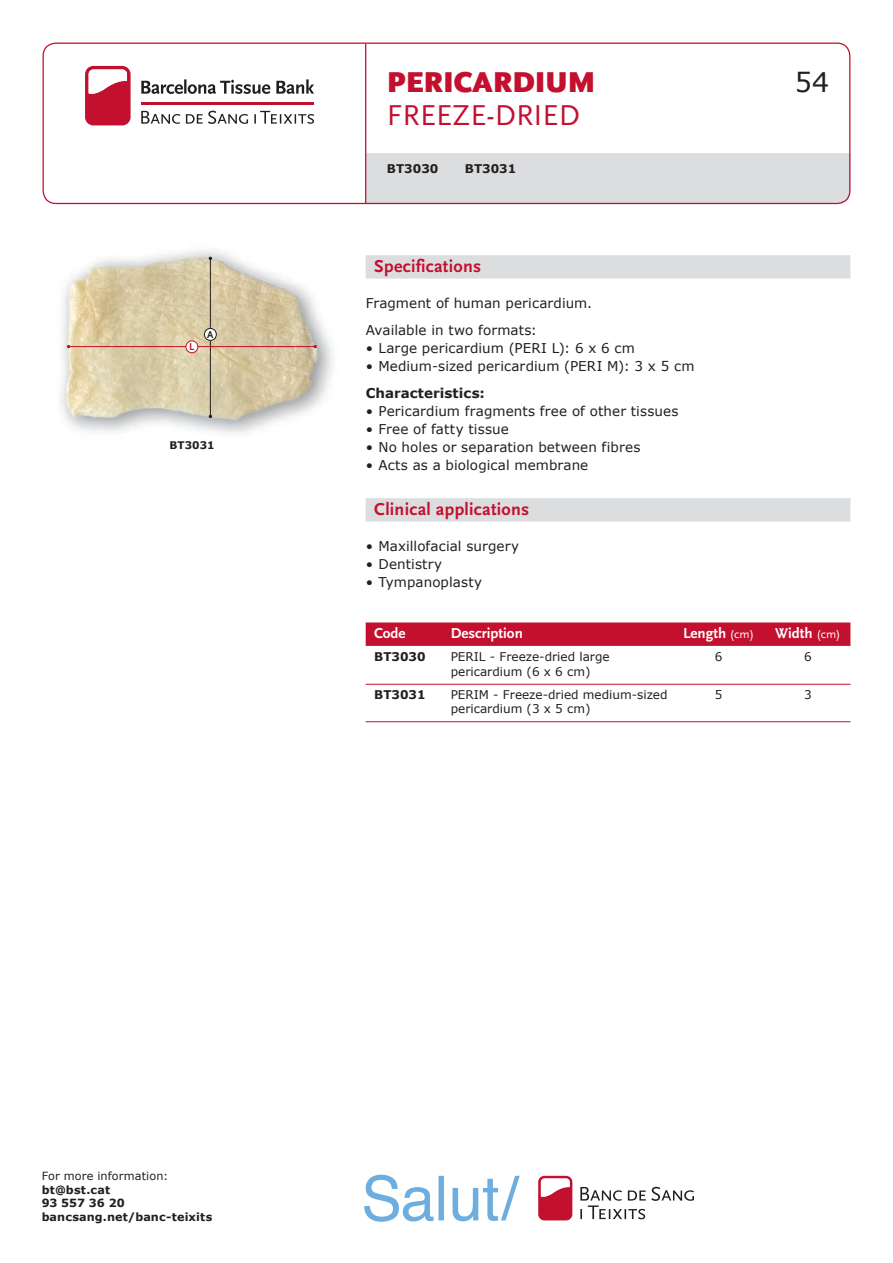
<style>
.page{position:relative;width:893px;height:1263px;background:#fff}
.page>*{position:absolute;margin:0;border:0;box-sizing:border-box;transform-origin:0 0}
.t1{font:30px "Scala Sans";color:#c3102f}
.t2{font:900 30px "Scala Sans";letter-spacing:-.005em;color:#c3102f}
.t3{font:27px "Verdana";color:#231f20}
.t4{font:700 18px "Scala Sans";letter-spacing:.015em;color:#c3102f}
.t5{font:700 15px "Scala Sans";color:#fff}
.t6{font:13.5px/27px "Verdana";letter-spacing:.01em;color:#231f20}
.t7{font:700 13.5px "Verdana";letter-spacing:.005em;color:#231f20}
.t8{font:12px "Verdana";color:#231f20}
.t9{font:700 12px "Verdana";color:#231f20}
.t10{font:700 11.25px/13.5px "Verdana";letter-spacing:.01em;color:#231f20}
.t11{font:11.25px "Verdana";letter-spacing:.01em;color:#231f20}
.t12{font:700 10.5px "Verdana";color:#231f20}
.t13{font:700 10.5px "Scala Sans";color:#231f20}
.t14{font:700 10.5px "Scala Sans";color:#c3102f}
.s1{font-weight:400;font-size:12px}
</style>
<div class="page">
<div style="left:366px;top:153px;width:484px;height:51px;background:#dcdddf"></div>
<div style="left:43px;top:43px;width:807px;height:161px;border:1px solid #c3102f;border-radius:13px"></div>
<hr style="left:365px;top:44px;width:1px;height:159px;background:#c3102f">
<svg style="left:85px;top:66px;width:46px;height:59px"></svg>
<svg style="left:141px;top:79px;width:173px;height:45px"></svg>
<svg style="left:580px;top:1187px;width:114px;height:32px"></svg>
<svg style="left:538px;top:1176px;width:34px;height:44px"></svg>
<svg style="left:364px;top:1175px;width:156px;height:47px"></svg>
<div style="left:366px;top:255px;width:484px;height:24px;background:#dcdddf"></div>
<div style="left:366px;top:498px;width:484px;height:24px;background:#dcdddf"></div>
<div style="left:366px;top:622px;width:484px;height:24px;background:#c3102f"></div>
<hr style="left:366px;top:684px;width:484px;height:1px;background:#c3102f">
<hr style="left:366px;top:721px;width:484px;height:1px;background:#c3102f">
<img style="left:59px;top:250px;width:275px;height:183px">
<hr style="left:210px;top:258px;width:1px;height:158px;background:#231f20">
<div style="left:204px;top:328px;width:12px;height:12px;background:#fff;border-radius:50%"></div>
<div style="left:204px;top:328px;width:13px;height:13px;border:1px solid #231f20;border-radius:50%"></div>
<hr style="left:69px;top:346px;width:246px;height:1px;background:#c3102f">
<div style="left:186px;top:341px;width:12px;height:12px;background:#fff;border-radius:50%"></div>
<div style="left:186px;top:340px;width:12px;height:13px;border:1px solid #c3102f;border-radius:50%"></div>
<p class="t14" style="left:189px;top:341px;width:7px">L</p>
<p class="t13" style="left:207px;top:329px;width:8px">A</p>
<p class="t12" style="left:170px;top:437px;width:47px">BT3031</p>
<h1 class="t2" style="left:387px;top:66px;width:210px">PERICARDIUM</h1>
<h2 class="t3" style="left:795px;top:64px;width:36px">54</h2>
<h1 class="t1" style="left:387px;top:99px;width:195px">FREEZE-DRIED</h1>
<p class="t9" style="left:387px;top:160px;width:53px">BT3030</p>
<p class="t9" style="left:465px;top:160px;width:53px">BT3031</p>
<h3 class="t4" style="left:374px;top:257px;width:109px">Specifications</h3>
<p class="t6" style="left:366px;top:290px;width:228px">Fragment of human pericardium.<br>Available in two formats:</p>
<p class="t6" style="left:366px;top:335px;width:271px">• Large pericardium (PERI L): 6 x 6 cm</p>
<p class="t6" style="left:366px;top:353px;width:330px">• Medium-sized pericardium (PERI M): 3 x 5 cm</p>
<p class="t7" style="left:366px;top:384px;width:121px">Characteristics:</p>
<p class="t6" style="left:366px;top:398px;width:314px">• Pericardium fragments free of other tissues</p>
<p class="t6" style="left:366px;top:416px;width:145px">• Free of fatty tissue</p>
<p class="t6" style="left:366px;top:434px;width:276px">• No holes or separation between fibres</p>
<p class="t6" style="left:366px;top:452px;width:224px">• Acts as a biological membrane</p>
<h3 class="t4" style="left:374px;top:500px;width:157px">Clinical applications</h3>
<p class="t6" style="left:366px;top:533px;width:155px">• Maxillofacial surgery</p>
<p class="t6" style="left:366px;top:551px;width:78px">• Dentistry</p>
<p class="t6" style="left:366px;top:569px;width:118px">• Tympanoplasty</p>
<p class="t5" style="left:374px;top:625px;width:33px">Code</p>
<p class="t5" style="left:451px;top:625px;width:74px">Description</p>
<p class="t5" style="left:683px;top:625px;width:72px">Length <span class="s1">(cm)</span></p>
<p class="t5" style="left:775px;top:625px;width:67px">Width <span class="s1">(cm)</span></p>
<p class="t9" style="left:374px;top:649px;width:53px">BT3030</p>
<p class="t8" style="left:451px;top:649px;width:160px">PERIL - Freeze-dried large</p>
<p class="t8" style="left:715px;top:649px;width:9px">6</p>
<p class="t8" style="left:804px;top:649px;width:9px">6</p>
<p class="t8" style="left:451px;top:663px;width:141px">pericardium (6 x 6 cm)</p>
<p class="t9" style="left:374px;top:686px;width:53px">BT3031</p>
<p class="t8" style="left:451px;top:686px;width:218px">PERIM - Freeze-dried medium-sized</p>
<p class="t8" style="left:715px;top:686px;width:9px">5</p>
<p class="t8" style="left:804px;top:686px;width:9px">3</p>
<p class="t8" style="left:451px;top:701px;width:141px">pericardium (3 x 5 cm)</p>
<p class="t11" style="left:42px;top:1168px;width:128px">For more information:</p>
<p class="t10" style="left:42px;top:1182px;width:172px">bt@bst.cat<br>93 557 36 20 bancsang.net/banc-teixits</p>
</div>
